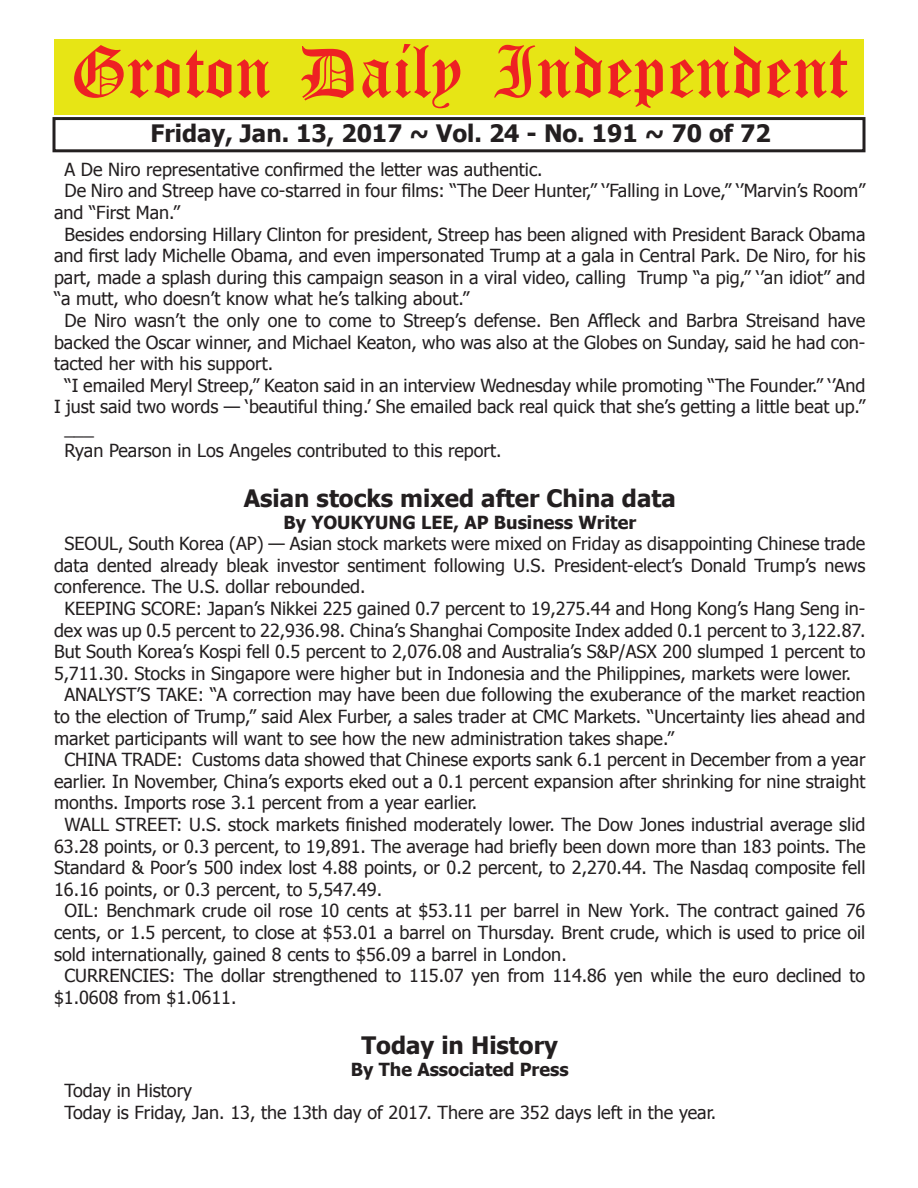
<style>
.page{position:relative;width:918px;height:1188px;background:#fff}
.page>*{position:absolute;margin:0;border:0;box-sizing:border-box;transform-origin:0 0}
.t1{font:54px "Old English Five";color:#ee2123}
.t2{font:700 24px "Tahoma";color:#231f20}
.t3{font:18px/21.6px "Tahoma";color:#231f20}
.t4{font:700 18px "Tahoma";color:#231f20}
</style>
<div class="page">
<div style="left:52px;top:117px;width:814px;height:35px;border:3px solid #231f20"></div>
<div style="left:54px;top:40px;width:810px;height:75px;background:#e7e515"></div>
<h1 class="t1" style="left:70px;top:47px;width:779px">Groton Daily Independent</h1>
<h2 class="t2" style="left:151px;top:116px;width:622px">Friday, Jan. 13, 2017 ~ Vol. 24 - No. 191 ~ 70 of 72</h2>
<p class="t3" style="left:64px;top:158px;width:480px">A De Niro representative confirmed the letter was authentic.</p>
<p class="t3" style="left:64px;top:179px;width:802px">De Niro and Streep have co-starred in four films: “The Deer Hunter,” ‘’Falling in Love,” ‘’Marvin’s Room”</p>
<p class="t3" style="left:54px;top:201px;width:128px">and “First Man.”</p>
<p class="t3" style="left:64px;top:222px;width:803px">Besides endorsing Hillary Clinton for president, Streep has been aligned with President Barack Obama</p>
<p class="t3" style="left:54px;top:244px;width:813px">and first lady Michelle Obama, and even impersonated Trump at a gala in Central Park. De Niro, for his</p>
<p class="t3" style="left:54px;top:266px;width:813px">part, made a splash during this campaign season in a viral video, calling Trump “a pig,” ‘’an idiot” and</p>
<p class="t3" style="left:54px;top:287px;width:417px">“a mutt, who doesn’t know what he’s talking about.”</p>
<p class="t3" style="left:64px;top:309px;width:802px">De Niro wasn’t the only one to come to Streep’s defense. Ben Affleck and Barbra Streisand have</p>
<p class="t3" style="left:54px;top:330px;width:813px">backed the Oscar winner, and Michael Keaton, who was also at the Globes on Sunday, said he had con-</p>
<p class="t3" style="left:54px;top:352px;width:221px">tacted her with his support.</p>
<p class="t3" style="left:64px;top:374px;width:802px">“I emailed Meryl Streep,” Keaton said in an interview Wednesday while promoting “The Founder.” ‘’And</p>
<p class="t3" style="left:54px;top:395px;width:813px">I just said two words — ‘beautiful thing.’ She emailed back real quick that she’s getting a little beat up.”</p>
<p class="t3" style="left:64px;top:417px;width:31px">___</p>
<p class="t3" style="left:64px;top:438px;width:439px">Ryan Pearson in Los Angeles contributed to this report.</p>
<h2 class="t2" style="left:244px;top:481px;width:433px">Asian stocks mixed after China data</h2>
<p class="t4" style="left:283px;top:509px;width:354px">By YOUKYUNG LEE, AP Business Writer</p>
<p class="t3" style="left:65px;top:532px;width:802px">SEOUL, South Korea (AP) — Asian stock markets were mixed on Friday as disappointing Chinese trade</p>
<p class="t3" style="left:54px;top:554px;width:813px">data dented already bleak investor sentiment following U.S. President-elect’s Donald Trump’s news</p>
<p class="t3" style="left:54px;top:575px;width:313px">conference. The U.S. dollar rebounded.</p>
<p class="t3" style="left:65px;top:597px;width:802px">KEEPING SCORE: Japan’s Nikkei 225 gained 0.7 percent to 19,275.44 and Hong Kong’s Hang Seng in-</p>
<p class="t3" style="left:54px;top:618px;width:813px">dex was up 0.5 percent to 22,936.98. China’s Shanghai Composite Index added 0.1 percent to 3,122.87.</p>
<p class="t3" style="left:54px;top:640px;width:813px">But South Korea’s Kospi fell 0.5 percent to 2,076.08 and Australia’s S&amp;P/ASX 200 slumped 1 percent to</p>
<p class="t3" style="left:54px;top:662px;width:799px">5,711.30. Stocks in Singapore were higher but in Indonesia and the Philippines, markets were lower.</p>
<p class="t3" style="left:65px;top:683px;width:802px">ANALYST’S TAKE: “A correction may have been due following the exuberance of the market reaction</p>
<p class="t3" style="left:54px;top:705px;width:813px">to the election of Trump,” said Alex Furber, a sales trader at CMC Markets. “Uncertainty lies ahead and</p>
<p class="t3" style="left:54px;top:726px;width:621px">market participants will want to see how the new administration takes shape.”</p>
<p class="t3" style="left:65px;top:748px;width:802px">CHINA TRADE: Customs data showed that Chinese exports sank 6.1 percent in December from a year</p>
<p class="t3" style="left:54px;top:770px;width:813px">earlier. In November, China’s exports eked out a 0.1 percent expansion after shrinking for nine straight</p>
<p class="t3" style="left:54px;top:791px;width:425px">months. Imports rose 3.1 percent from a year earlier.</p>
<p class="t3" style="left:65px;top:813px;width:803px">WALL STREET: U.S. stock markets finished moderately lower. The Dow Jones industrial average slid</p>
<p class="t3" style="left:54px;top:834px;width:813px">63.28 points, or 0.3 percent, to 19,891. The average had briefly been down more than 183 points. The</p>
<p class="t3" style="left:54px;top:856px;width:813px">Standard &amp; Poor’s 500 index lost 4.88 points, or 0.2 percent, to 2,270.44. The Nasdaq composite fell</p>
<p class="t3" style="left:54px;top:878px;width:330px">16.16 points, or 0.3 percent, to 5,547.49.</p>
<p class="t3" style="left:65px;top:899px;width:802px">OIL: Benchmark crude oil rose 10 cents at $53.11 per barrel in New York. The contract gained 76</p>
<p class="t3" style="left:54px;top:921px;width:813px">cents, or 1.5 percent, to close at $53.01 a barrel on Thursday. Brent crude, which is used to price oil</p>
<p class="t3" style="left:54px;top:942px;width:514px">sold internationally, gained 8 cents to $56.09 a barrel in London.</p>
<p class="t3" style="left:65px;top:964px;width:802px">CURRENCIES: The dollar strengthened to 115.07 yen from 114.86 yen while the euro declined to</p>
<p class="t3" style="left:54px;top:986px;width:184px">$1.0608 from $1.0611.</p>
<h2 class="t2" style="left:362px;top:1029px;width:198px">Today in History</h2>
<p class="t4" style="left:351px;top:1057px;width:219px">By The Associated Press</p>
<p class="t3" style="left:65px;top:1079px;width:653px">Today in History<br>Today is Friday, Jan. 13, the 13th day of 2017. There are 352 days left in the year.</p>
</div>
